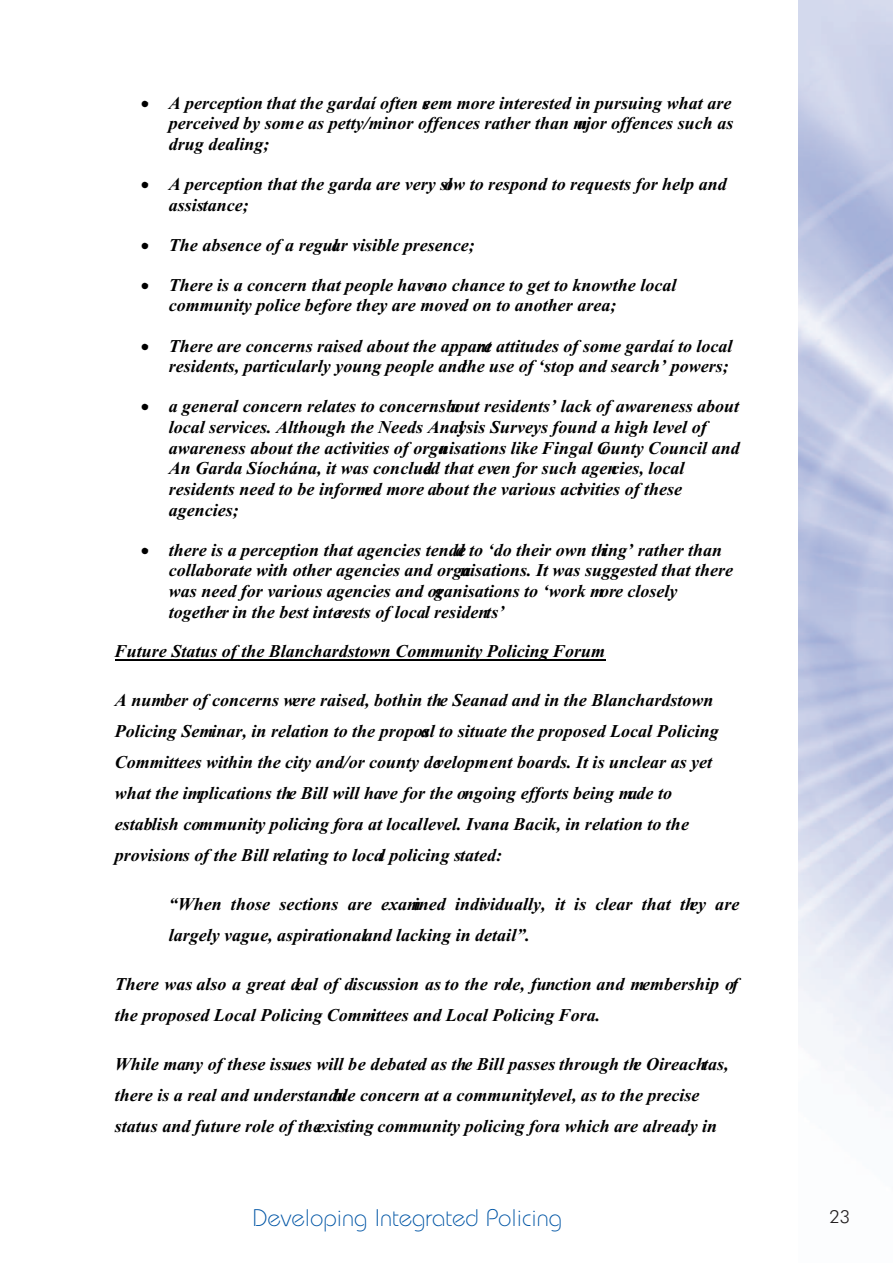
<style>
.page{position:relative;width:893px;height:1263px;background:#fff}
.page>*{position:absolute;margin:0;border:0;box-sizing:border-box;transform-origin:0 0}
.t1{font:300 24px "Bauhaus";color:#0155a5}
.t2{font:italic 700 18px/20.7px "Times";color:#000}
.t3{font:300 18px "Futura BT";color:#231f20}
</style>
<div class="page">
<hr style="left:115px;top:659px;width:490px;height:1px;background:#000">
<p class="t2" style="left:169px;top:92px;width:566px;text-align:justify">A perception that the gardaí often seem more interested in pursuing what are perceived by some as petty/minor offences rather than major offences such as drug dealing;</p>
<p class="t2" style="left:169px;top:174px;width:559px">A perception that the garda are very slow to respond to requests for help and assistance;</p>
<p class="t2" style="left:169px;top:234px;width:307px">The absence of a regular visible presence;</p>
<p class="t2" style="left:169px;top:274px;width:509px">There is a concern that people haveno chance to get to know the local community police before they are moved on to another area;</p>
<p class="t2" style="left:169px;top:335px;width:565px">There are concerns raised about the apparent attitudes of some gardaí to local residents, particularly young people and the use of ‘stop and search’ powers;</p>
<p class="t2" style="left:169px;top:396px;width:572px">a general concern relates to concerns about residents’ lack of awareness about local services. Although the Needs Analysis Surveys found a high level of awareness about the activities of organisations like Fingal County Council and An Garda Síochána, it was concluded that even for such agencies, local residents need to be informed more about the various activities of these agencies;</p>
<p class="t2" style="left:169px;top:539px;width:566px">there is a perception that agencies tended to ‘do their own thing’ rather than collaborate with other agencies and organisations. It was suggested that there was need for various agencies and organisations to ‘work more closely together in the best interests of local residents’</p>
<p class="t2" style="left:115px;top:640px;width:492px">Future Status of the Blanchardstown Community Policing Forum</p>
<p class="t2" style="left:115px;top:684px;width:605px;line-height:31px">A number of concerns were raised, both in the Seanad and in the Blanchardstown Policing Seminar, in relation to the proposal to situate the proposed Local Policing Committees within the city and/or county development boards. It is unclear as yet what the implications the Bill will have for the ongoing efforts being made to establish community policing fora at local level. Ivana Bacik, in relation to the provisions of the Bill relating to local policing stated:</p>
<p class="t2" style="left:169px;top:888px;width:572px;line-height:31px">“When those sections are examined individually, it is clear that they are largely vague, aspirationaland lacking in detail”.</p>
<p class="t2" style="left:115px;top:968px;width:625px;line-height:31px">There was also a great deal of discussion as to the role, function and membership of the proposed Local Policing Committees and Local Policing Fora.</p>
<p class="t2" style="left:115px;top:1048px;width:615px;line-height:31px">While many of these issues will be debated as the Bill passes through the Oireachtas, there is a real and understandable concern at a community level, as to the precise status and future role of the existing community policing fora which are already in</p>
<h1 class="t1" style="left:253px;top:1209px;width:311px">Developing Integrated Policing</h1>
<p class="t3" style="left:829px;top:1210px;width:22px">23</p>
</div>
